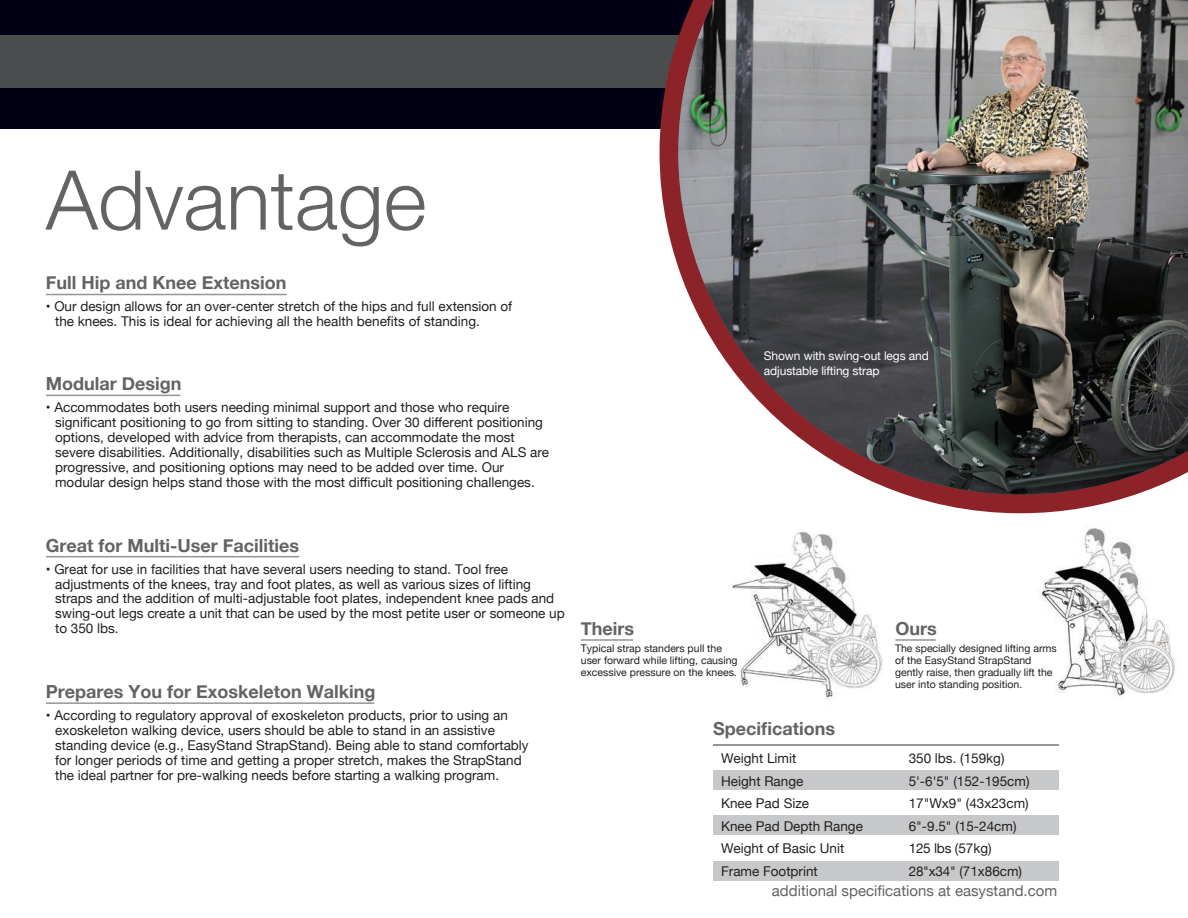
<style>
.page{position:relative;width:1188px;height:918px;background:#fff}
.page>*{position:absolute;margin:0;border:0;box-sizing:border-box;transform-origin:0 0}
.t1{font:300 82.5px "Helvetica Neue";color:#636366}
.t2{font:700 18px "Helvetica Neue";color:#636366}
.t3{font:15px "Helvetica Neue";color:#636366}
.t4{font:13.5px/15px "Helvetica Neue";color:#231f20}
.t5{font:12px/15px "Helvetica Neue";letter-spacing:-.01em;color:#fff}
.t6{font:10.5px/12px "Helvetica Neue";color:#231f20}
</style>
<div class="page">
<img style="left:729px;top:531px;width:154px;height:169px">
<img style="left:1038px;top:528px;width:137px;height:170px">
<div style="left:0;top:0;width:824px;height:129px;background:#010116"></div>
<div style="left:0;top:35px;width:781px;height:53px;background:#4b4c4d"></div>
<svg style="left:660px;top:39px;width:474px;height:474px"></svg>
<img style="left:678px;top:0;width:510px;height:495px">
<hr style="left:46px;top:395px;width:134px;height:1px;background:#939598">
<hr style="left:46px;top:556px;width:253px;height:1px;background:#939598">
<hr style="left:46px;top:294px;width:241px;height:1px;background:#939598">
<hr style="left:46px;top:702px;width:328px;height:2px;background:#939598">
<div style="left:713px;top:861px;width:346px;height:19px;background:#c7c8ca"></div>
<div style="left:713px;top:815px;width:346px;height:19px;background:#c7c8ca"></div>
<div style="left:713px;top:771px;width:346px;height:19px;background:#c7c8ca"></div>
<hr style="left:713px;top:744px;width:346px;height:2px;background:#939598">
<hr style="left:581px;top:639px;width:52px;height:2px;background:#939598">
<hr style="left:895px;top:639px;width:41px;height:2px;background:#939598">
<h1 class="t1" style="left:46px;top:134px;width:382px">Advantage</h1>
<h2 class="t2" style="left:46px;top:269px;width:242px">Full Hip and Knee Extension</h2>
<p class="t4" style="left:55px;top:300px;width:459px;text-indent:-9px">• Our design allows for an over-center stretch of the hips and full extension of the knees. This is ideal for achieving all the health benefits of standing.</p>
<h2 class="t2" style="left:46px;top:370px;width:137px">Modular Design</h2>
<p class="t4" style="left:55px;top:401px;width:496px;text-indent:-9px">• Accommodates both users needing minimal support and those who require significant positioning to go from sitting to standing. Over 30 different positioning options, developed with advice from therapists, can accommodate the most severe disabilities. Additionally, disabilities such as Multiple Sclerosis and ALS are progressive, and positioning options may need to be added over time. Our modular design helps stand those with the most difficult positioning challenges.</p>
<p class="t5" style="left:764px;top:349px;width:166px">Shown with swing-out legs and adjustable lifting strap</p>
<h2 class="t2" style="left:46px;top:531px;width:255px">Great for Multi-User Facilities</h2>
<p class="t4" style="left:55px;top:562px;width:511px;text-indent:-9px">• Great for use in facilities that have several users needing to stand. Tool free adjustments of the knees, tray and foot plates, as well as various sizes of lifting straps and the addition of multi-adjustable foot plates, independent knee pads and swing-out legs create a unit that can be used by the most petite user or someone up to 350 lbs.</p>
<h2 class="t2" style="left:46px;top:677px;width:331px">Prepares You for Exoskeleton Walking</h2>
<p class="t4" style="left:55px;top:708px;width:475px;text-indent:-9px">• According to regulatory approval of exoskeleton products, prior to using an exoskeleton walking device, users should be able to stand in an assistive standing device (e.g., EasyStand StrapStand). Being able to stand comfortably for longer periods of time and getting a proper stretch, makes the StrapStand the ideal partner for pre-walking needs before starting a walking program.</p>
<h2 class="t2" style="left:581px;top:614px;width:55px">Theirs</h2>
<h2 class="t2" style="left:895px;top:614px;width:43px">Ours</h2>
<p class="t6" style="left:581px;top:642px;width:158px">Typical strap standers pull the user forward while lifting, causing excessive pressure on the knees.</p>
<p class="t6" style="left:895px;top:642px;width:163px">The specially designed lifting arms of the EasyStand StrapStand gently raise, then gradually lift the user into standing position.</p>
<h2 class="t2" style="left:713px;top:714px;width:123px">Specifications</h2>
<p class="t4" style="left:721px;top:748px;width:143px;line-height:22.5px">Weight Limit<br>Height Range<br>Knee Pad Size<br>Knee Pad Depth Range<br>Weight of Basic Unit<br>Frame Footprint</p>
<p class="t4" style="left:909px;top:748px;width:122px;line-height:22.5px">350 lbs. (159kg)<br>5'-6'5" (152-195cm)<br>17"Wx9" (43x23cm)<br>6"-9.5" (15-24cm)<br>125 lbs (57kg)<br>28"x34" (71x86cm)</p>
<p class="t3" style="left:772px;top:880px;width:287px">additional specifications at easystand.com</p>
</div>
